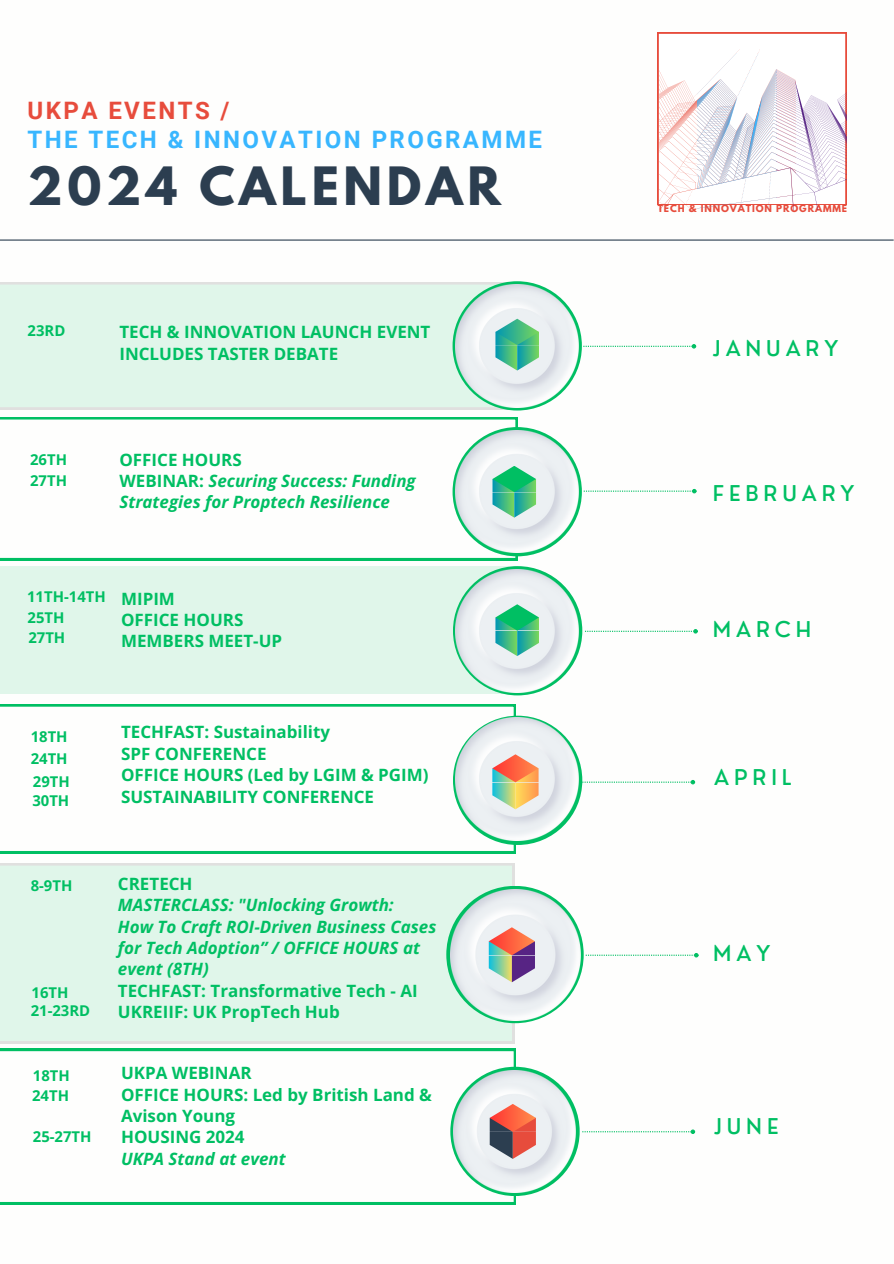
<style>
.page{position:relative;width:894px;height:1264px;background:#fff}
.page>*{position:absolute;margin:0;border:0;box-sizing:border-box;transform-origin:0 0}
.t1{font:700 46.8px "League Spartan";letter-spacing:.1em;color:#2c3e50}
.t2{font:700 24px/29.2px "Roboto";letter-spacing:.1em;color:#38b6ff}
.t3{font:500 21.15px "Nourd";letter-spacing:.23em;color:#00bf63}
.t4{font:700 16.95px/21.3px "Open Sans";color:#00bf63}
.t5{font:italic 700 16.95px/21.3px "Open Sans";color:#00bf63}
.t6{font:700 14.85px "Open Sans";color:#00bf63}
.t7{font:700 9px "League Spartan";letter-spacing:.1em;color:#e74c3c}
.s1{color:#e74c3c}
.s2{font-style:normal}
.s3{font-style:italic}
</style>
<div class="page">
<div style="left:0;top:282px;width:503px;height:127px;background:#e0f6ea"></div>
<svg style="left:452px;top:281px;width:129px;height:129px"></svg>
<img style="left:455px;top:285px;width:123px;height:122px">
<svg style="left:0;top:417px;width:517px;height:143px"></svg>
<img style="left:455px;top:430px;width:123px;height:123px">
<div style="left:0;top:566px;width:509px;height:127px;background:#e0f6ea"></div>
<svg style="left:453px;top:566px;width:129px;height:129px"></svg>
<img style="left:455px;top:570px;width:123px;height:122px">
<svg style="left:0;top:704px;width:515px;height:149px"></svg>
<svg style="left:453px;top:715px;width:129px;height:130px"></svg>
<img style="left:455px;top:718px;width:123px;height:122px">
<svg style="left:585px;top:629px;width:112px;height:4px"></svg>
<svg style="left:583px;top:344px;width:113px;height:4px"></svg>
<hr style="left:0;top:239px;width:893px;height:2px;background:#2c3e50">
<svg style="left:495px;top:319px;width:44px;height:51px;background:#69c5a2"></svg>
<svg style="left:492px;top:466px;width:44px;height:51px;background:#5ac79a"></svg>
<svg style="left:495px;top:604px;width:44px;height:52px;background:#5dc89c"></svg>
<svg style="left:492px;top:754px;width:46px;height:55px;background:#dbb68b"></svg>
<svg style="left:657px;top:33px;width:189px;height:177px"></svg>
<svg style="left:583px;top:489px;width:113px;height:4px"></svg>
<svg style="left:582px;top:780px;width:113px;height:4px"></svg>
<div style="left:0;top:863px;width:514px;height:180px;background:#e0f6ea"></div>
<svg style="left:446px;top:885px;width:137px;height:138px"></svg>
<img style="left:450px;top:890px;width:130px;height:130px">
<svg style="left:488px;top:927px;width:47px;height:55px;background:#b39398"></svg>
<svg style="left:585px;top:953px;width:113px;height:4px"></svg>
<svg style="left:0;top:1048px;width:516px;height:156px"></svg>
<svg style="left:450px;top:1066px;width:129px;height:129px"></svg>
<img style="left:453px;top:1070px;width:122px;height:122px">
<svg style="left:489px;top:1103px;width:46px;height:55px;background:#c07972"></svg>
<svg style="left:582px;top:1129px;width:113px;height:4px"></svg>
<p class="t2" style="left:28px;top:96px;width:516px"><span class="s1">UKPA EVENTS /<br></span>THE TECH &amp; INNOVATION PROGRAMME</p>
<h1 class="t1" style="left:28px;top:162px;width:474px">2024 CALENDAR</h1>
<p class="t6" style="left:28px;top:320px;width:39px">23RD</p>
<p class="t4" style="left:119px;top:321px;width:312px">TECH &amp; INNOVATION LAUNCH EVENT<br>INCLUDES TASTER DEBATE</p>
<p class="t6" style="left:30px;top:449px;width:38px">26TH</p>
<p class="t6" style="left:30px;top:470px;width:38px">27TH</p>
<h4 class="t5" style="left:119px;top:448px;width:298px"><span class="s2">OFFICE HOURS<br>WEBINAR:</span> Securing Success: Funding<br>Strategies for Proptech Resilience</h4>
<h3 class="t6" style="left:27px;top:586px;width:80px">11TH-14TH</h3>
<p class="t6" style="left:28px;top:607px;width:38px">25TH</p>
<p class="t6" style="left:28px;top:627px;width:38px">27TH</p>
<p class="t4" style="left:121px;top:587px;width:163px">MIPIM<br>OFFICE HOURS<br>MEMBERS MEET-UP</p>
<p class="t6" style="left:31px;top:726px;width:38px">18TH</p>
<p class="t6" style="left:33px;top:771px;width:38px">29TH</p>
<h4 class="t6" style="left:31px;top:748px;width:38px">24TH</h4>
<p class="t6" style="left:32px;top:790px;width:38px">30TH</p>
<p class="t6" style="left:31px;top:875px;width:43px">8-9TH</p>
<h2 class="t6" style="left:32px;top:982px;width:38px">16TH</h2>
<p class="t4" style="left:121px;top:721px;width:309px">TECHFAST: Sustainability<br>SPF CONFERENCE<br>OFFICE HOURS (Led by LGIM &amp; PGIM)<br>SUSTAINABILITY CONFERENCE</p>
<p class="t5" style="left:118px;top:872px;width:320px"><span class="s2">CRETECH<br></span>MASTERCLASS: "Unlocking Growth:<br>How To Craft ROI-Driven Business Cases for Tech Adoption” / OFFICE HOURS at event (8TH)<br><span class="s2">TECHFAST: Transformative Tech - AI</span></p>
<p class="t6" style="left:31px;top:1000px;width:61px">21-23RD</p>
<p class="t4" style="left:118px;top:1000px;width:223px">UKREIIF: UK PropTech Hub</p>
<h2 class="t6" style="left:33px;top:1064px;width:38px">18TH</h2>
<p class="t6" style="left:32px;top:1085px;width:38px">24TH</p>
<h2 class="t6" style="left:33px;top:1126px;width:60px">25-27TH</h2>
<p class="t4" style="left:121px;top:1062px;width:312px">UKPA WEBINAR<br>OFFICE HOURS: Led by British Land &amp;<br>Avison Young<br>HOUSING 2024<br><span class="s3">UKPA Stand at event</span></p>
<p class="t7" style="left:657px;top:204px;width:191px">TECH &amp; INNOVATION PROGRAMME</p>
<p class="t3" style="left:712px;top:335px;width:127px">JANUARY</p>
<h4 class="t3" style="left:712px;top:480px;width:143px">FEBRUARY</h4>
<p class="t3" style="left:712px;top:616px;width:100px">MARCH</p>
<h3 class="t3" style="left:714px;top:763px;width:79px">APRIL</h3>
<p class="t3" style="left:713px;top:939px;width:58px">MAY</p>
<p class="t3" style="left:714px;top:1113px;width:66px">JUNE</p>
</div>
